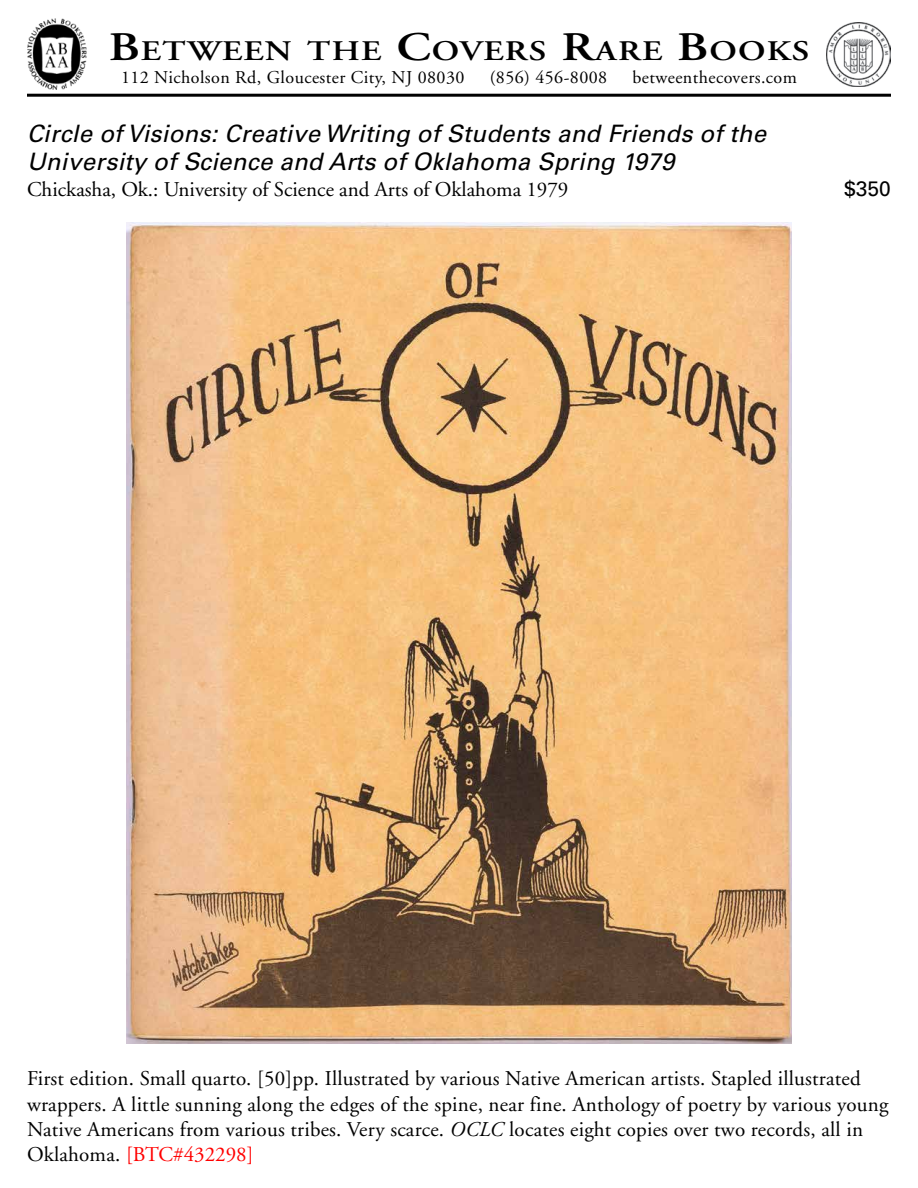
<style>
.page{position:relative;width:918px;height:1188px;background:#fff}
.page>*{position:absolute;margin:0;border:0;box-sizing:border-box;transform-origin:0 0}
.t1{font:600 28.35px "Adobe Garamond";letter-spacing:.035em;color:#000;scale:1.22 1}
.t2{font:italic 24px/28.8px "Univers";letter-spacing:.01em;color:#000}
.t3{font:21px/25.2px "Adobe Garamond";letter-spacing:.01em;color:#000}
.t4{font:21px "Univers";color:#000}
.t5{font:18px "Adobe Garamond";letter-spacing:.025em;color:#000}
.s1{font-size:40.5px}
.s2{font-style:italic}
.s3{color:#f00}
</style>
<div class="page">
<img style="left:127px;top:223px;width:664px;height:820px">
<img style="left:826px;top:22px;width:65px;height:65px">
<img style="left:27px;top:19px;width:60px;height:71px">
<hr style="left:27px;top:94px;width:864px;height:3px;background:#000">
<h1 class="t1" style="left:109px;top:35px;width:576px"><span class="s1">B</span>ETWEEN THE <span class="s1">C</span>OVERS <span class="s1">R</span>ARE <span class="s1">B</span>OOKS</h1>
<p class="t5" style="left:121px;top:67px;width:345px">112 Nicholson Rd, Gloucester City, NJ 08030</p>
<p class="t5" style="left:490px;top:67px;width:119px">(856) 456-8008</p>
<p class="t5" style="left:633px;top:67px;width:166px">betweenthecovers.com</p>
<p class="t2" style="left:27px;top:119px;width:741px">Circle of Visions: Creative Writing of Students and Friends of the<br>University of Science and Arts of Oklahoma Spring 1979</p>
<p class="t3" style="left:27px;top:177px;width:543px">Chickasha, Ok.: University of Science and Arts of Oklahoma 1979</p>
<p class="t4" style="left:844px;top:176px;width:48px">$350</p>
<p class="t3" style="left:27px;top:1067px;width:863px">First edition. Small quarto. [50]pp. Illustrated by various Native American artists. Stapled illustrated wrappers. A little sunning along the edges of the spine, near fine. Anthology of poetry by various young Native Americans from various tribes. Very scarce. <span class="s2">OCLC</span> locates eight copies over two records, all in Oklahoma. <span class="s3">[BTC#432298]</span></p>
</div>
